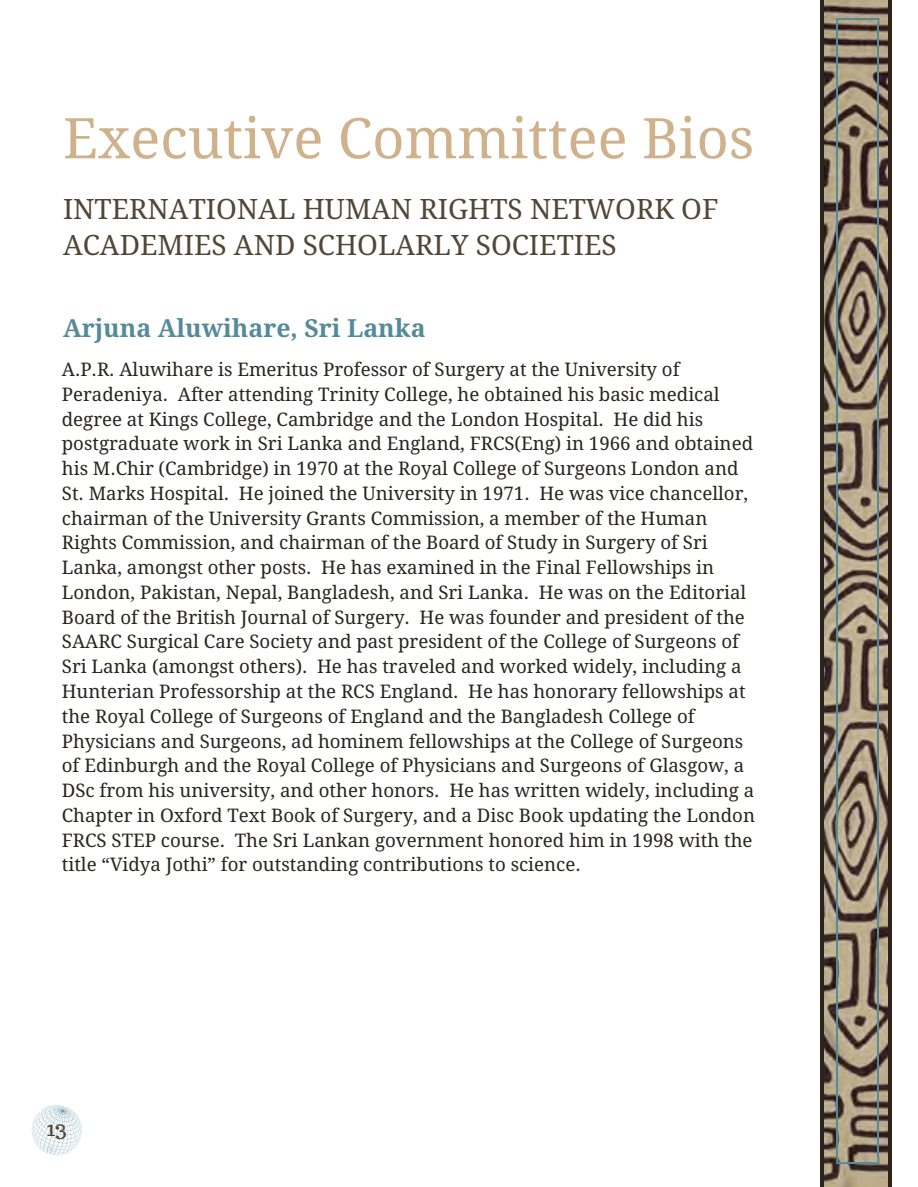
<style>
.page{position:relative;width:918px;height:1187px;background:#fff}
.page>*{position:absolute;margin:0;border:0;box-sizing:border-box;transform-origin:0 0}
.t1{font:55.95px "Droid Serif";color:#cfb18b}
.t2{font:28.05px/36px "Droid Serif";color:#524637}
.t3{font:700 24.9px "Droid Serif";color:#558b99}
.t4{font:21.75px "Trocchi";color:#524637}
.t5{font:18.75px/24.8px "Droid Serif";color:#2a241d}
</style>
<div class="page">
<svg style="left:31px;top:1104px;width:51px;height:52px"></svg>
<div style="left:820px;top:0;width:72px;height:1186px;background:#2a241d"></div>
<img style="left:825px;top:0;width:63px;height:1186px">
<svg style="left:871px;top:1157px;width:8px;height:7px"></svg>
<hr style="left:877px;top:24px;width:2px;height:1133px;background:#558b99">
<svg style="left:871px;top:18px;width:8px;height:7px"></svg>
<hr style="left:845px;top:18px;width:26px;height:2px;background:#558b99">
<svg style="left:836px;top:18px;width:9px;height:7px"></svg>
<hr style="left:836px;top:24px;width:2px;height:1133px;background:#558b99">
<hr style="left:845px;top:1162px;width:26px;height:2px;background:#558b99">
<svg style="left:836px;top:1157px;width:9px;height:7px"></svg>
<h1 class="t1" style="left:63px;top:106px;width:693px">Executive Committee Bios</h1>
<h2 class="t2" style="left:63px;top:191px;width:657px">INTERNATIONAL HUMAN RIGHTS NETWORK OF<br>ACADEMIES AND SCHOLARLY SOCIETIES</h2>
<h3 class="t3" style="left:63px;top:314px;width:364px">Arjuna Aluwihare, Sri Lanka</h3>
<p class="t5" style="left:62px;top:357px;width:695px">A.P.R. Aluwihare is Emeritus Professor of Surgery at the University of Peradeniya. After attending Trinity College, he obtained his basic medical degree at Kings College, Cambridge and the London Hospital. He did his postgraduate work in Sri Lanka and England, FRCS(Eng) in 1966 and obtained his M.Chir (Cambridge) in 1970 at the Royal College of Surgeons London and St. Marks Hospital. He joined the University in 1971. He was vice chancellor, chairman of the University Grants Commission, a member of the Human Rights Commission, and chairman of the Board of Study in Surgery of Sri Lanka, amongst other posts. He has examined in the Final Fellowships in London, Pakistan, Nepal, Bangladesh, and Sri Lanka. He was on the Editorial Board of the British Journal of Surgery. He was founder and president of the SAARC Surgical Care Society and past president of the College of Surgeons of Sri Lanka (amongst others). He has traveled and worked widely, including a Hunterian Professorship at the RCS England. He has honorary fellowships at the Royal College of Surgeons of England and the Bangladesh College of Physicians and Surgeons, ad hominem fellowships at the College of Surgeons of Edinburgh and the Royal College of Physicians and Surgeons of Glasgow, a DSc from his university, and other honors. He has written widely, including a Chapter in Oxford Text Book of Surgery, and a Disc Book updating the London FRCS STEP course. The Sri Lankan government honored him in 1998 with the title “Vidya Jothi” for outstanding contributions to science.</p>
<p class="t4" style="left:47px;top:1114px;width:22px">13</p>
</div>
